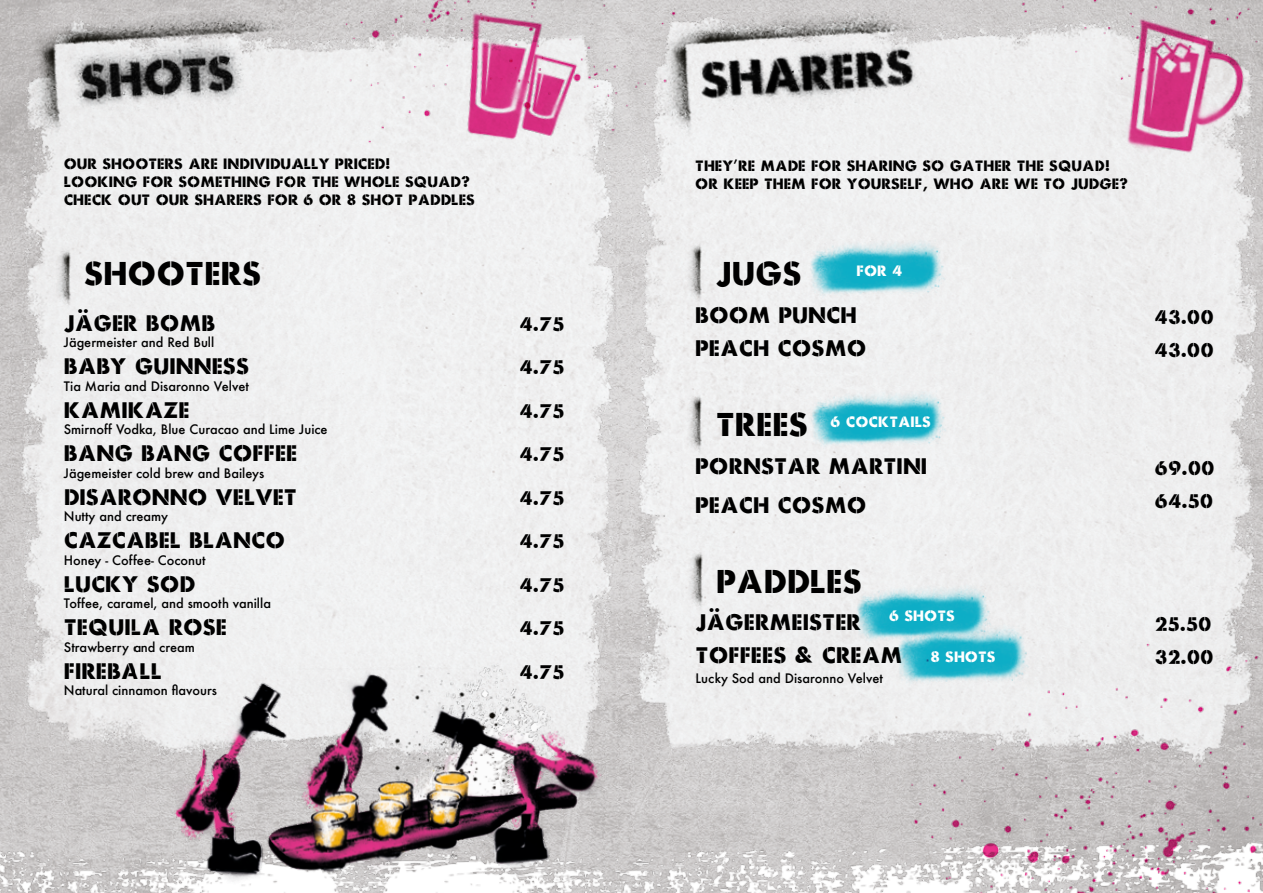
<style>
.page{position:relative;width:1263px;height:893px;background:#fff}
.page>*{position:absolute;margin:0;border:0;box-sizing:border-box;transform-origin:0 0}
.t1{font:33px "BOOM Stencil V2";color:#000}
.t2{font:22.5px/33px "BOOM Stencil V2";color:#000}
.t3{font:19.5px/33px "BOOM Stencil V2";color:#000}
.t4{font:18px "BOOM Stencil V2";color:#000}
.t5{font:15px/18px "BOOM Stencil V2";color:#000}
.t6{font:15px "BOOM Stencil V2";color:#fff}
.t7{font:500 12.75px "Futura";color:#000}
.s1{font-family:"Futura";font-weight:500}
</style>
<div class="page">
<img style="left:631px;top:134px;width:632px;height:641px">
<img style="left:0;top:150px;width:631px;height:625px">
<img style="left:0;top:818px;width:690px;height:75px">
<img style="left:0;top:0;width:296px;height:150px">
<img style="left:12px;top:20px;width:284px;height:102px">
<img style="left:43px;top:239px;width:56px;height:77px">
<img style="left:763px;top:0;width:205px;height:150px">
<img style="left:763px;top:20px;width:175px;height:103px">
<img style="left:674px;top:234px;width:57px;height:77px">
<img style="left:674px;top:385px;width:57px;height:77px">
<img style="left:782px;top:231px;width:187px;height:85px">
<img style="left:783px;top:382px;width:187px;height:76px">
<img style="left:674px;top:541px;width:16px;height:78px">
<img style="left:690px;top:458px;width:573px;height:435px">
<img style="left:296px;top:0;width:467px;height:231px">
<img style="left:954px;top:0;width:309px;height:134px">
<img style="left:416px;top:0;width:172px;height:173px">
<img style="left:492px;top:41px;width:108px;height:112px">
<img style="left:136px;top:619px;width:511px;height:274px">
<img style="left:1100px;top:2px;width:163px;height:181px">
<p class="t5" style="left:64px;top:156px;width:12px">OUR</p>
<p class="t5" style="left:103px;top:156px;width:31px">SHOOTER</p>
<p class="t5" style="left:174px;top:156px;width:25px">S ARE</p>
<p class="t5" style="left:223px;top:156px;width:168px">INDIVIDUALLY PRICED!</p>
<p class="t5" style="left:64px;top:174px;width:136px">LOOKING FOR SOMET</p>
<p class="t5" style="left:231px;top:174px;width:196px">HING FOR THE WHOLE SQUA</p>
<p class="t5" style="left:451px;top:174px;width:21px">D?</p>
<p class="t5" style="left:64px;top:192px;width:66px">CHECK OUT</p>
<p class="t5" style="left:156px;top:192px;width:12px">OUR</p>
<p class="t5" style="left:194px;top:192px;width:31px">SHARER</p>
<p class="t5" style="left:253px;top:192px;width:223px">S FOR 6 OR 8 SHOT PADDLES</p>
<h1 class="t1" style="left:84px;top:260px;width:67px">SHOOTER</h1>
<h1 class="t1" style="left:242px;top:260px;width:21px">S</h1>
<h3 class="t4" style="left:77px;top:300px;width:13px">..</h3>
<h2 class="t2" style="left:64px;top:308px;width:153px">JÄGER BOMB</h2>
<h3 class="t3" style="left:519px;top:309px;width:47px">4.75</h3>
<p class="t7" style="left:64px;top:334px;width:152px">Jägermeister and Red Bull</p>
<h2 class="t2" style="left:64px;top:351px;width:173px">BABY GUINNESS</h2>
<h3 class="t3" style="left:519px;top:352px;width:47px">4.75</h3>
<p class="t7" style="left:64px;top:377px;width:187px">Tia Maria and Disaronno Velvet</p>
<h2 class="t2" style="left:64px;top:395px;width:127px">KAMIKAZE</h2>
<h3 class="t3" style="left:519px;top:396px;width:47px">4.75</h3>
<p class="t7" style="left:64px;top:421px;width:265px">Smirnoff Vodka, Blue Curacao and Lime Juice</p>
<h2 class="t2" style="left:64px;top:438px;width:235px">BANG BANG COFFEE</h2>
<h3 class="t3" style="left:519px;top:439px;width:47px">4.75</h3>
<p class="t7" style="left:64px;top:464px;width:202px">Jägemeister cold brew and Baileys</p>
<h2 class="t2" style="left:64px;top:482px;width:235px">DISARONNO VELVET</h2>
<h3 class="t3" style="left:519px;top:483px;width:47px">4.75</h3>
<p class="t7" style="left:64px;top:508px;width:106px">Nutty and creamy</p>
<h2 class="t2" style="left:64px;top:525px;width:223px">CAZCABEL BLANCO</h2>
<h3 class="t3" style="left:519px;top:526px;width:47px">4.75</h3>
<p class="t7" style="left:64px;top:551px;width:143px">Honey - Coffee- Coconut</p>
<h2 class="t2" style="left:64px;top:569px;width:131px">LUCKY SOD</h2>
<h3 class="t3" style="left:519px;top:570px;width:47px">4.75</h3>
<p class="t7" style="left:64px;top:595px;width:209px">Toffee, caramel, and smooth vanilla</p>
<h2 class="t2" style="left:64px;top:612px;width:165px">TEQUILA ROSE</h2>
<h3 class="t3" style="left:519px;top:613px;width:47px">4.75</h3>
<p class="t7" style="left:64px;top:638px;width:133px">Strawberry and cream</p>
<h2 class="t2" style="left:64px;top:656px;width:87px">FIREBALL</h2>
<h3 class="t3" style="left:519px;top:657px;width:47px">4.75</h3>
<p class="t7" style="left:64px;top:682px;width:155px">Natural cinnamon flavours</p>
<p class="t5" style="left:695px;top:158px;width:434px">THEY<span class="s1">’</span>RE MADE FOR SHARING SO GATHER THE SQUAD!<br>OR KEEP THEM FOR YOURSELF, WHO ARE WE TO JUDGE?</p>
<h1 class="t1" style="left:716px;top:260px;width:88px">JUGS</h1>
<p class="t6" style="left:856px;top:265px;width:47px">FOR 4</p>
<h2 class="t2" style="left:695px;top:300px;width:20px">BOOM</h2>
<h2 class="t2" style="left:695px;top:300px;width:173px;text-indent:83px">PUNCH<br>PEACH COSMO</h2>
<h1 class="t1" style="left:716px;top:411px;width:19px">TREE</h1>
<h1 class="t1" style="left:789px;top:411px;width:21px">S</h1>
<p class="t6" style="left:830px;top:416px;width:102px">6 COCKTAILS</p>
<h2 class="t2" style="left:695px;top:451px;width:32px">PORN</h2>
<h2 class="t2" style="left:761px;top:451px;width:30px">STAR</h2>
<h2 class="t2" style="left:695px;top:448px;width:173px;line-height:39px;text-indent:133px">MARTINI<br>PEACH COSMO</h2>
<h1 class="t1" style="left:716px;top:568px;width:147px">PADDLES</h1>
<h2 class="t2" style="left:696px;top:607px;width:208px">JÄGERMEISTER<br>TOFFEES &amp; CREAM</h2>
<p class="t7" style="left:696px;top:669px;width:189px">Lucky Sod and Disaronno Velvet</p>
<h3 class="t4" style="left:709px;top:599px;width:13px">..</h3>
<p class="t6" style="left:889px;top:610px;width:66px">6 SHOTS</p>
<p class="t6" style="left:930px;top:650px;width:66px">8 SHOTS</p>
<h3 class="t3" style="left:1154px;top:301px;width:61px">43.00<br>43.00</h3>
<h3 class="t3" style="left:1154px;top:452px;width:62px">69.00<br>64.50</h3>
<h3 class="t3" style="left:1155px;top:609px;width:60px">25.50<br>32.00</h3>
</div>
